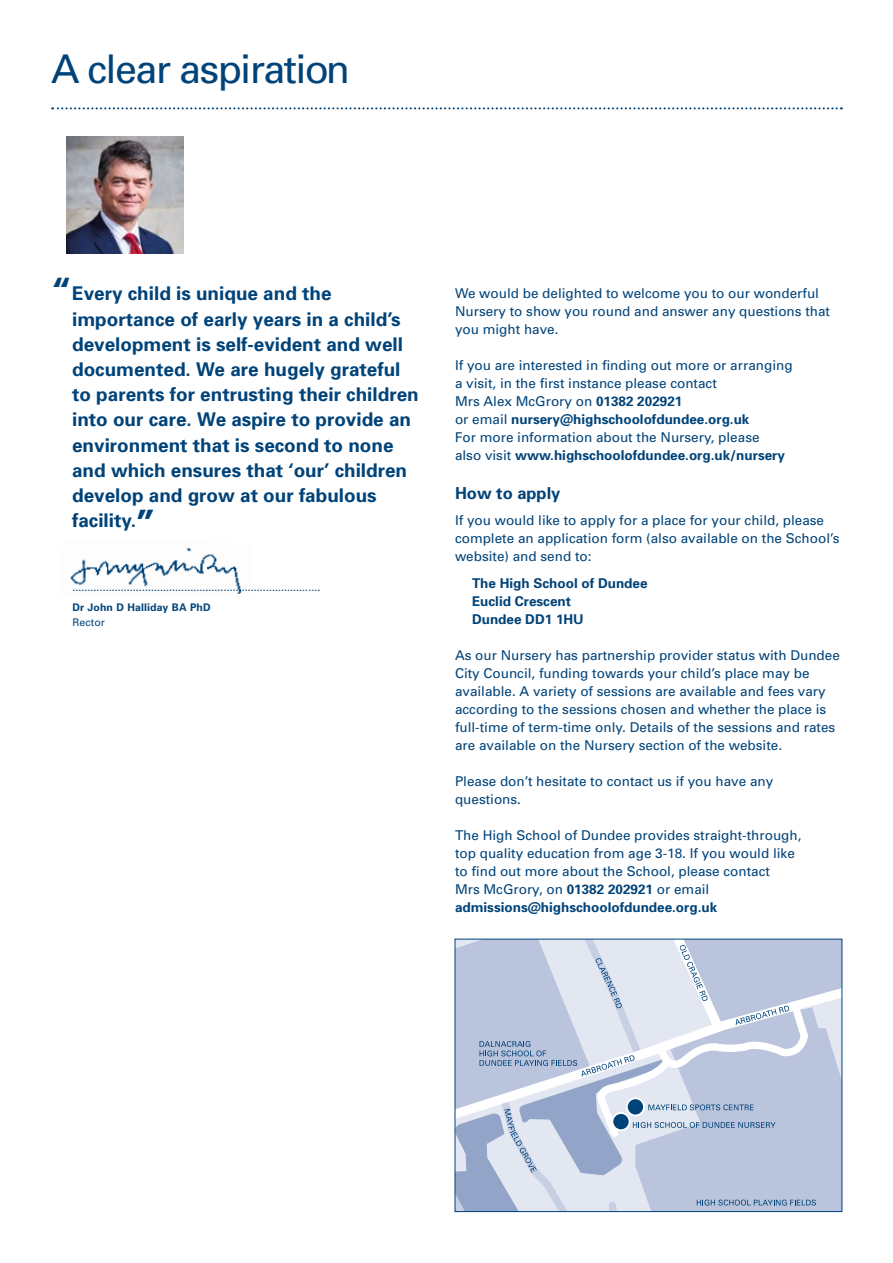
<style>
.page{position:relative;width:893px;height:1263px;background:#fff}
.page>*{position:absolute;margin:0;border:0;box-sizing:border-box;transform-origin:0 0}
.t1{font:39.6px "Univers";letter-spacing:-.04em;color:#004379}
.t2{font:700 37.8px "Univers";color:#004379}
.t3{font:700 18.9px/25.2px "Univers";color:#004379}
.t4{font:700 16.5px "Univers";color:#004379}
.t5{font:13.5px/18px "Univers";color:#004379}
.t6{font:700 13.5px/18px "Univers";color:#004379}
.t7{font:10.5px "Univers";letter-spacing:.01em;color:#004379}
.t8{font:700 10.5px "Univers";letter-spacing:.01em;color:#004379}
.s1{font-weight:700}
</style>
<div class="page">
<img style="left:66px;top:136px;width:117px;height:117px">
<svg style="left:52px;top:107px;width:790px;height:2px"></svg>
<svg style="left:457px;top:941px;width:383px;height:269px"></svg>
<img style="left:70px;top:547px;width:172px;height:47px">
<h1 class="t1" style="left:51px;top:44px;width:301px">A clear aspiration</h1>
<h2 class="t2" style="left:51px;top:268px;width:23px">“</h2>
<p class="t3" style="left:72px;top:280px;width:348px">Every child is unique and the importance of early years in a child’s development is self-evident and well documented. We are hugely grateful to parents for entrusting their children into our care. We aspire to provide an environment that is second to none and which ensures that ‘our’ children develop and grow at our fabulous facility.</p>
<h2 class="t2" style="left:135px;top:499px;width:23px">”</h2>
<p class="t7" style="left:72px;top:581px;width:249px">..................................................................................</p>
<p class="t8" style="left:72px;top:601px;width:140px">Dr John D Halliday BA PhD</p>
<p class="t7" style="left:72px;top:616px;width:34px">Rector</p>
<p class="t5" style="left:455px;top:284px;width:377px">We would be delighted to welcome you to our wonderful<br>Nursery to show you round and answer any questions that you might have.</p>
<p class="t5" style="left:455px;top:356px;width:339px">If you are interested in finding out more or arranging a visit, in the first instance please contact<br>Mrs Alex McGrory on <span class="s1">01382 202921<br></span>or email <span class="s1">nursery@highschoolofdundee.org.uk<br></span>For more information about the Nursery, please<br>also visit <span class="s1">www.highschoolofdundee.org.uk/nursery</span></p>
<p class="t4" style="left:455px;top:482px;width:107px">How to apply</p>
<p class="t5" style="left:455px;top:511px;width:386px">If you would like to apply for a place for your child, please complete an application form (also available on the School’s website) and send to:</p>
<p class="t6" style="left:472px;top:574px;width:177px">The High School of Dundee<br>Euclid Crescent<br>Dundee DD1 1HU</p>
<p class="t5" style="left:455px;top:646px;width:386px">As our Nursery has partnership provider status with Dundee City Council, funding towards your child’s place may be available. A variety of sessions are available and fees vary according to the sessions chosen and whether the place is full-time of term-time only. Details of the sessions and rates are available on the Nursery section of the website.</p>
<p class="t5" style="left:455px;top:772px;width:320px">Please don’t hesitate to contact us if you have any questions.</p>
<p class="t5" style="left:455px;top:826px;width:348px">The High School of Dundee provides straight-through, top quality education from age 3-18. If you would like to find out more about the School, please contact<br>Mrs McGrory, on <span class="s1">01382 202921</span> or email <span class="s1">admissions@highschoolofdundee.org.uk</span></p>
</div>
